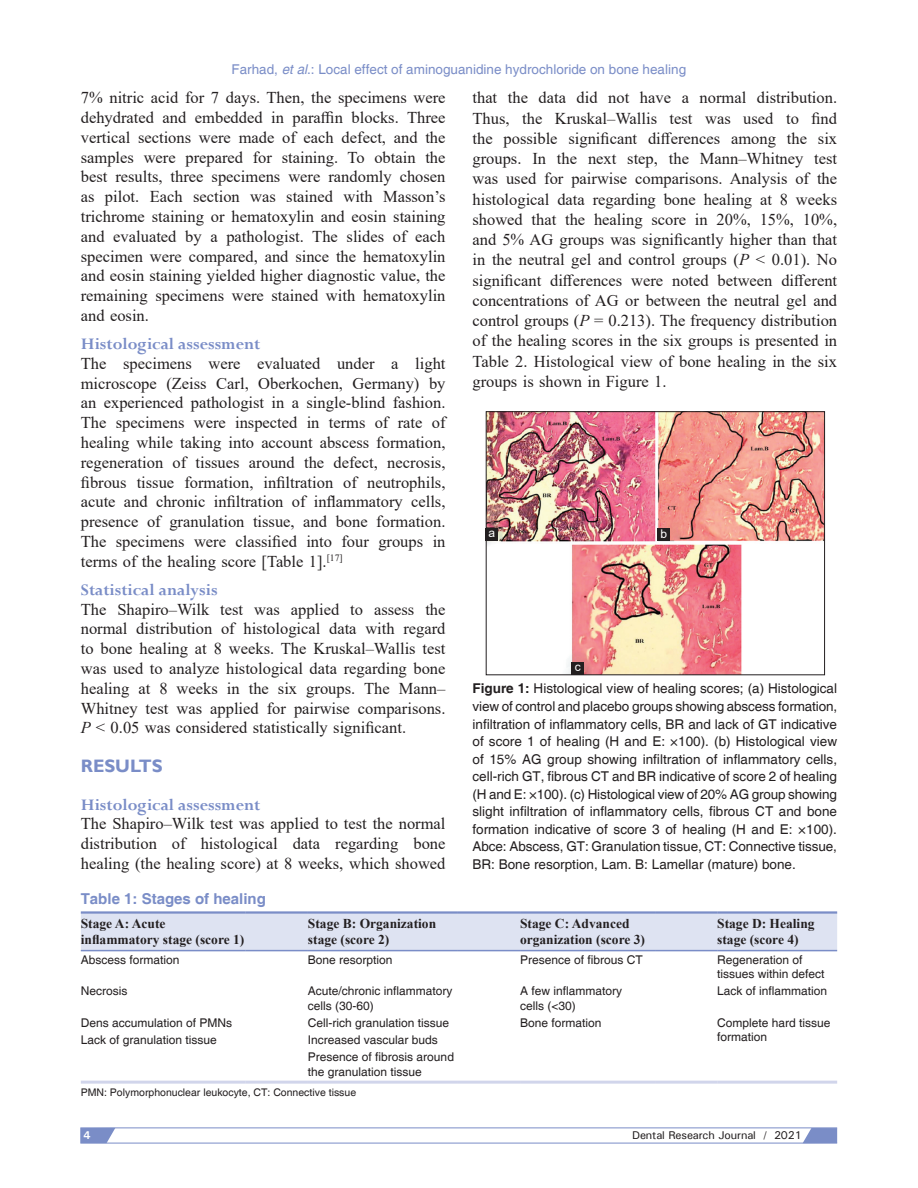
<style>
.page{position:relative;width:918px;height:1188px;background:#fff}
.page>*{position:absolute;margin:0;border:0;box-sizing:border-box;transform-origin:0 0}
.t1{font:700 18px "Perpetua";color:#7a8dc7}
.t2{font:700 18px "Gill Sans";color:#7a8dc7}
.TX{font:16.5px/19.8px "Times New Roman";color:#231f20;text-align:justify}
.TT{font:700 15px "Helvetica";color:#7a8dc7}
.FGC{font:13.5px/17.5px "Helvetica";color:#231f20;text-align:justify}
.TCH{font:700 13.5px/16.2px "Times New Roman";color:#231f20}
.t3{font:13.5px "Helvetica";color:#7a8dc7}
.TB{font:12px/14.4px "Helvetica";color:#231f20}
.TBL{font:12px/14.4px "Helvetica";color:#231f20}
.LABEL{font:12px "Arial";color:#fff}
.t4{font:500 11.25px "Univers";letter-spacing:-.01em;color:#231f20}
.t5{font:700 11.25px "Univers";color:#fff}
.TFN{font:10.5px "Helvetica";color:#231f20}
.s1{font-style:italic}
.s2{font-weight:700}
</style>
<div class="page">
<svg style="left:80px;top:1128px;width:758px;height:15px"></svg>
<div style="left:81px;top:914px;width:756px;height:36px;background:#dee3f2"></div>
<hr style="left:81px;top:1081px;width:165px;height:3px;background:#d1d5eb">
<hr style="left:246px;top:1081px;width:62px;height:3px;background:#d1d5eb">
<hr style="left:717px;top:1081px;width:120px;height:3px;background:#d1d5eb">
<hr style="left:308px;top:1081px;width:150px;height:3px;background:#d1d5eb">
<hr style="left:458px;top:1081px;width:62px;height:3px;background:#d1d5eb">
<hr style="left:520px;top:1081px;width:135px;height:3px;background:#d1d5eb">
<hr style="left:655px;top:1081px;width:62px;height:3px;background:#d1d5eb">
<hr style="left:81px;top:950px;width:165px;height:1px;background:#7a8dc7">
<hr style="left:246px;top:950px;width:62px;height:1px;background:#7a8dc7">
<hr style="left:308px;top:950px;width:150px;height:1px;background:#7a8dc7">
<hr style="left:458px;top:950px;width:62px;height:1px;background:#7a8dc7">
<hr style="left:520px;top:950px;width:135px;height:1px;background:#7a8dc7">
<hr style="left:655px;top:950px;width:62px;height:1px;background:#7a8dc7">
<hr style="left:717px;top:950px;width:120px;height:1px;background:#7a8dc7">
<hr style="left:81px;top:911px;width:165px;height:3px;background:#7a8dc7">
<hr style="left:246px;top:911px;width:62px;height:3px;background:#7a8dc7">
<hr style="left:308px;top:911px;width:150px;height:3px;background:#7a8dc7">
<hr style="left:458px;top:911px;width:62px;height:3px;background:#7a8dc7">
<hr style="left:520px;top:911px;width:135px;height:3px;background:#7a8dc7">
<hr style="left:655px;top:911px;width:62px;height:3px;background:#7a8dc7">
<hr style="left:717px;top:911px;width:120px;height:3px;background:#7a8dc7">
<img style="left:488px;top:413px;width:335px;height:260px">
<div style="left:486px;top:411px;width:339px;height:264px;border:1px solid #231f20"></div>
<div style="left:572px;top:662px;width:12px;height:13px;background:#231f20"></div>
<div style="left:657px;top:528px;width:13px;height:13px;background:#231f20"></div>
<div style="left:485px;top:528px;width:13px;height:13px;background:#231f20"></div>
<p class="t3" style="left:231px;top:61px;width:456px">Farhad, <span class="s1">et al</span>.: Local effect of aminoguanidine hydrochloride on bone healing</p>
<p class="TX" style="left:81px;top:87px;width:366px">7% nitric acid for 7 days. Then, the specimens were dehydrated and embedded in paraffin blocks. Three vertical sections were made of each defect, and the samples were prepared for staining. To obtain the best results, three specimens were randomly chosen as pilot. Each section was stained with Masson’s trichrome staining or hematoxylin and eosin staining and evaluated by a pathologist. The slides of each specimen were compared, and since the hematoxylin and eosin staining yielded higher diagnostic value, the remaining specimens were stained with hematoxylin and eosin.</p>
<h2 class="t1" style="left:81px;top:333px;width:181px">Histological assessment</h2>
<p class="TX" style="left:81px;top:353px;width:366px">The specimens were evaluated under a light microscope (Zeiss Carl, Oberkochen, Germany) by an experienced pathologist in a single‑blind fashion.<br>The specimens were inspected in terms of rate of healing while taking into account abscess formation, regeneration of tissues around the defect, necrosis, fibrous tissue formation, infiltration of neutrophils, acute and chronic infiltration of inflammatory cells, presence of granulation tissue, and bone formation.<br>The specimens were classified into four groups in terms of the healing score [Table 1].<sup>[17]</sup></p>
<h2 class="t1" style="left:81px;top:578px;width:138px">Statistical analysis</h2>
<p class="TX" style="left:81px;top:599px;width:366px">The Shapiro–Wilk test was applied to assess the normal distribution of histological data with regard to bone healing at 8 weeks. The Kruskal–Wallis test was used to analyze histological data regarding bone healing at 8 weeks in the six groups. The Mann– Whitney test was applied for pairwise comparisons.<br><span class="s1">P</span> &lt; 0.05 was considered statistically significant.</p>
<h1 class="t2" style="left:81px;top:755px;width:83px">RESULTS</h1>
<h2 class="t1" style="left:81px;top:793px;width:181px">Histological assessment</h2>
<p class="TX" style="left:81px;top:813px;width:366px">The Shapiro–Wilk test was applied to test the normal distribution of histological data regarding bone healing (the healing score) at 8 weeks, which showed</p>
<p class="TX" style="left:472px;top:87px;width:366px;line-height:20.2px">that the data did not have a normal distribution.<br>Thus, the Kruskal–Wallis test was used to find the possible significant differences among the six groups. In the next step, the Mann–Whitney test was used for pairwise comparisons. Analysis of the histological data regarding bone healing at 8 weeks showed that the healing score in 20%, 15%, 10%, and 5% AG groups was significantly higher than that in the neutral gel and control groups (<span class="s1">P</span> &lt; 0.01). No significant differences were noted between different concentrations of AG or between the neutral gel and control groups (<span class="s1">P</span> = 0.213). The frequency distribution of the healing scores in the six groups is presented in Table 2. Histological view of bone healing in the six groups is shown in Figure 1.</p>
<p class="LABEL" style="left:488px;top:525px;width:8px">a</p>
<p class="LABEL" style="left:661px;top:526px;width:8px">b</p>
<p class="LABEL" style="left:575px;top:659px;width:7px">c</p>
<p class="FGC" style="left:473px;top:680px;width:366px"><span class="s2">Figure 1:</span> Histological view of healing scores; (a) Histological view of control and placebo groups showing abscess formation, infiltration of inflammatory cells, BR and lack of GT indicative of score 1 of healing (H and E: ×100). (b) Histological view of 15% AG group showing infiltration of inflammatory cells, cell-rich GT, fibrous CT and BR indicative of score 2 of healing (H and E: ×100). (c) Histological view of 20% AG group showing slight infiltration of inflammatory cells, fibrous CT and bone formation indicative of score 3 of healing (H and E: ×100).<br>Abce: Abscess, GT: Granulation tissue, CT: Connective tissue, BR: Bone resorption, Lam. B: Lamellar (mature) bone.</p>
<p class="TT" style="left:81px;top:890px;width:187px">Table 1: Stages of healing</p>
<p class="TCH" style="left:81px;top:915px;width:165px">Stage A: Acute inflammatory stage (score 1)</p>
<p class="TCH" style="left:308px;top:915px;width:130px">Stage B: Organization stage (score 2)</p>
<p class="TCH" style="left:520px;top:915px;width:126px">Stage C: Advanced organization (score 3)</p>
<p class="TCH" style="left:717px;top:915px;width:99px">Stage D: Healing stage (score 4)</p>
<p class="TB" style="left:81px;top:953px;width:100px">Abscess formation</p>
<p class="TB" style="left:308px;top:953px;width:86px">Bone resorption</p>
<p class="TB" style="left:520px;top:953px;width:124px">Presence of fibrous CT</p>
<p class="TB" style="left:717px;top:953px;width:109px">Regeneration of tissues within defect</p>
<p class="TB" style="left:81px;top:984px;width:48px">Necrosis</p>
<p class="TB" style="left:308px;top:984px;width:146px">Acute/chronic inflammatory cells (30-60)</p>
<p class="TB" style="left:520px;top:984px;width:104px">A few inflammatory cells (&lt;30)</p>
<p class="TB" style="left:717px;top:984px;width:112px">Lack of inflammation</p>
<p class="TB" style="left:81px;top:1016px;width:153px">Dens accumulation of PMNs</p>
<p class="TB" style="left:308px;top:1016px;width:143px">Cell‑rich granulation tissue</p>
<p class="TBL" style="left:520px;top:1016px;width:83px">Bone formation</p>
<p class="TB" style="left:717px;top:1016px;width:115px">Complete hard tissue</p>
<p class="TBL" style="left:81px;top:1033px;width:138px">Lack of granulation tissue</p>
<p class="TB" style="left:308px;top:1033px;width:132px">Increased vascular buds</p>
<p class="TB" style="left:717px;top:1030px;width:52px">formation</p>
<p class="TBL" style="left:308px;top:1050px;width:148px">Presence of fibrosis around the granulation tissue</p>
<p class="TFN" style="left:81px;top:1086px;width:277px">PMN: Polymorphonuclear leukocyte, CT: Connective tissue</p>
<p class="t5" style="left:84px;top:1128px;width:9px">4</p>
<p class="t4" style="left:632px;top:1128px;width:171px">Dental Research Journal / 2021</p>
</div>
